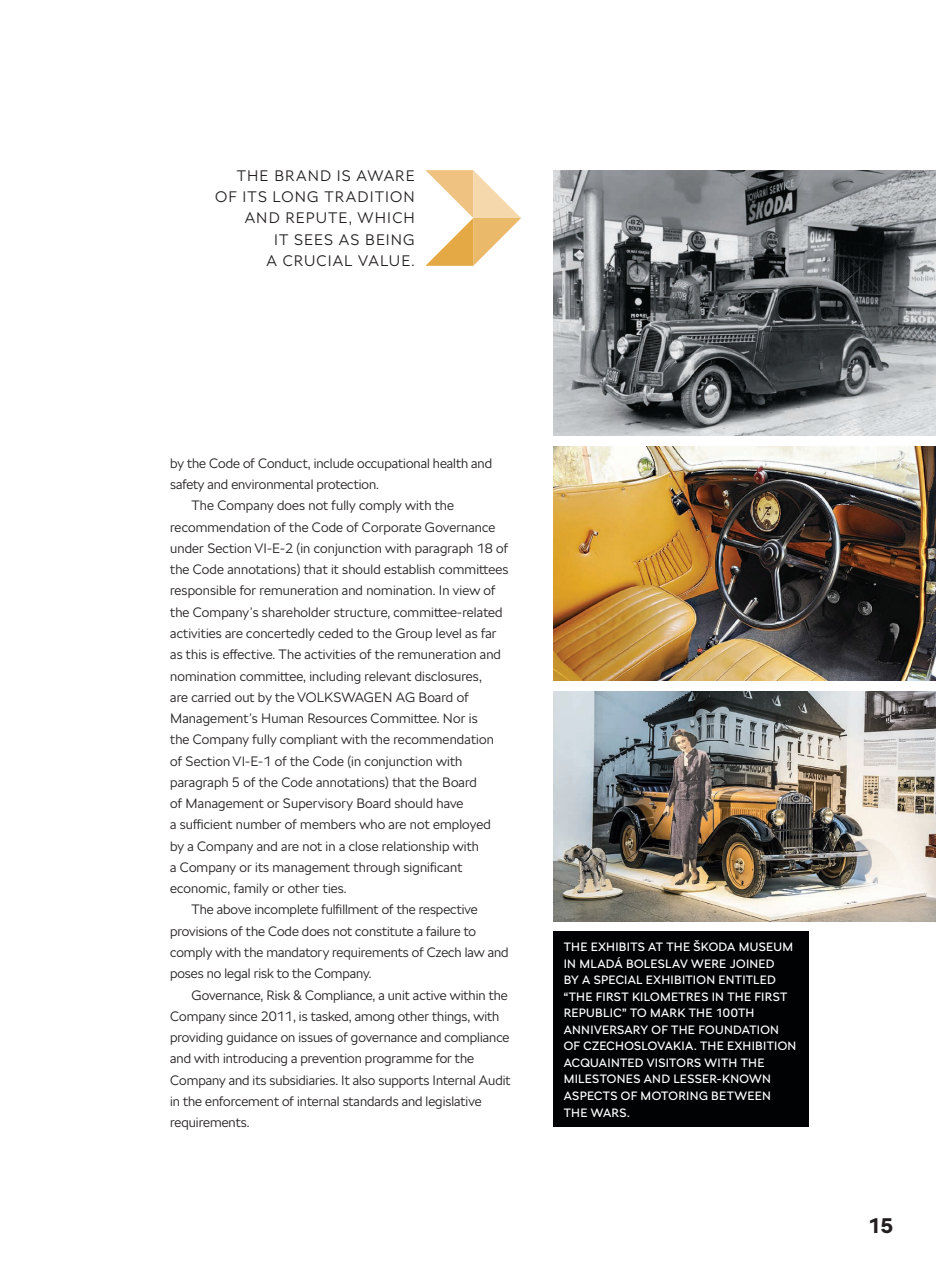
<style>
.page{position:relative;width:936px;height:1276px;background:#fff}
.page>*{position:absolute;margin:0;border:0;box-sizing:border-box;transform-origin:0 0}
.t1{font:700 21px "SKODA Next";color:#231f20}
.Upoutávka{font:300 15.15px/21.3px "SKODA Next";letter-spacing:.07em;color:#231f20;text-align:right}
.TXT{font:300 13.5px/21.3px "SKODA Next";letter-spacing:.005em;color:#231f20}
.BOX_NEW_TXT{font:12px/16.5px "SKODA Next";letter-spacing:.025em;color:#fff}
</style>
<div class="page">
<img style="left:553px;top:691px;width:382px;height:230px">
<svg style="left:425px;top:170px;width:96px;height:96px"></svg>
<img style="left:553px;top:170px;width:382px;height:266px">
<img style="left:553px;top:446px;width:382px;height:234px">
<div style="left:553px;top:931px;width:255px;height:196px;background:#010203"></div>
<p class="Upoutávka" style="left:215px;top:165px;width:201px">THE BRAND IS AWARE<br>OF ITS LONG TRADITION<br>AND REPUTE, WHICH<br>IT SEES AS BEING<br>A CRUCIAL VALUE.</p>
<p class="TXT" style="left:170px;top:452px;width:323px">by the Code of Conduct, include occupational health and safety and environmental protection.</p>
<p class="TXT" style="left:170px;top:495px;width:339px;text-indent:21px">The Company does not fully comply with the recommendation of the Code of Corporate Governance under Section VI-E-2 (in conjunction with paragraph 18 of the Code annotations) that it should establish committees responsible for remuneration and nomination. In view of the Company’s shareholder structure, committee-related activities are concertedly ceded to the Group level as far as this is effective. The activities of the remuneration and nomination committee, including relevant disclosures,<br>are carried out by the VOLKSWAGEN AG Board of Management’s Human Resources Committee. Nor is<br>the Company fully compliant with the recommendation of Section VI-E-1 of the Code (in conjunction with paragraph 5 of the Code annotations) that the Board<br>of Management or Supervisory Board should have<br>a sufficient number of members who are not employed<br>by a Company and are not in a close relationship with<br>a Company or its management through significant economic, family or other ties.</p>
<p class="TXT" style="left:170px;top:899px;width:340px;text-indent:21px">The above incomplete fulfillment of the respective provisions of the Code does not constitute a failure to comply with the mandatory requirements of Czech law and poses no legal risk to the Company.</p>
<p class="TXT" style="left:170px;top:984px;width:342px;text-indent:21px">Governance, Risk &amp; Compliance, a unit active within the Company since 2011, is tasked, among other things, with providing guidance on issues of governance and compliance and with introducing a prevention programme for the Company and its subsidiaries. It also supports Internal Audit in the enforcement of internal standards and legislative requirements.</p>
<p class="BOX_NEW_TXT" style="left:563px;top:939px;width:234px">THE EXHIBITS AT THE ŠKODA MUSEUM<br>IN MLADÁ BOLESLAV WERE JOINED<br>BY A SPECIAL EXHIBITION ENTITLED “THE FIRST KILOMETRES IN THE FIRST<br>REPUBLIC” TO MARK THE 100TH<br>ANNIVERSARY OF THE FOUNDATION<br>OF CZECHOSLOVAKIA. THE EXHIBITION<br>ACQUAINTED VISITORS WITH THE<br>MILESTONES AND LESSER-KNOWN<br>ASPECTS OF MOTORING BETWEEN<br>THE WARS.</p>
<h1 class="t1" style="left:868px;top:1213px;width:26px">15</h1>
</div>
